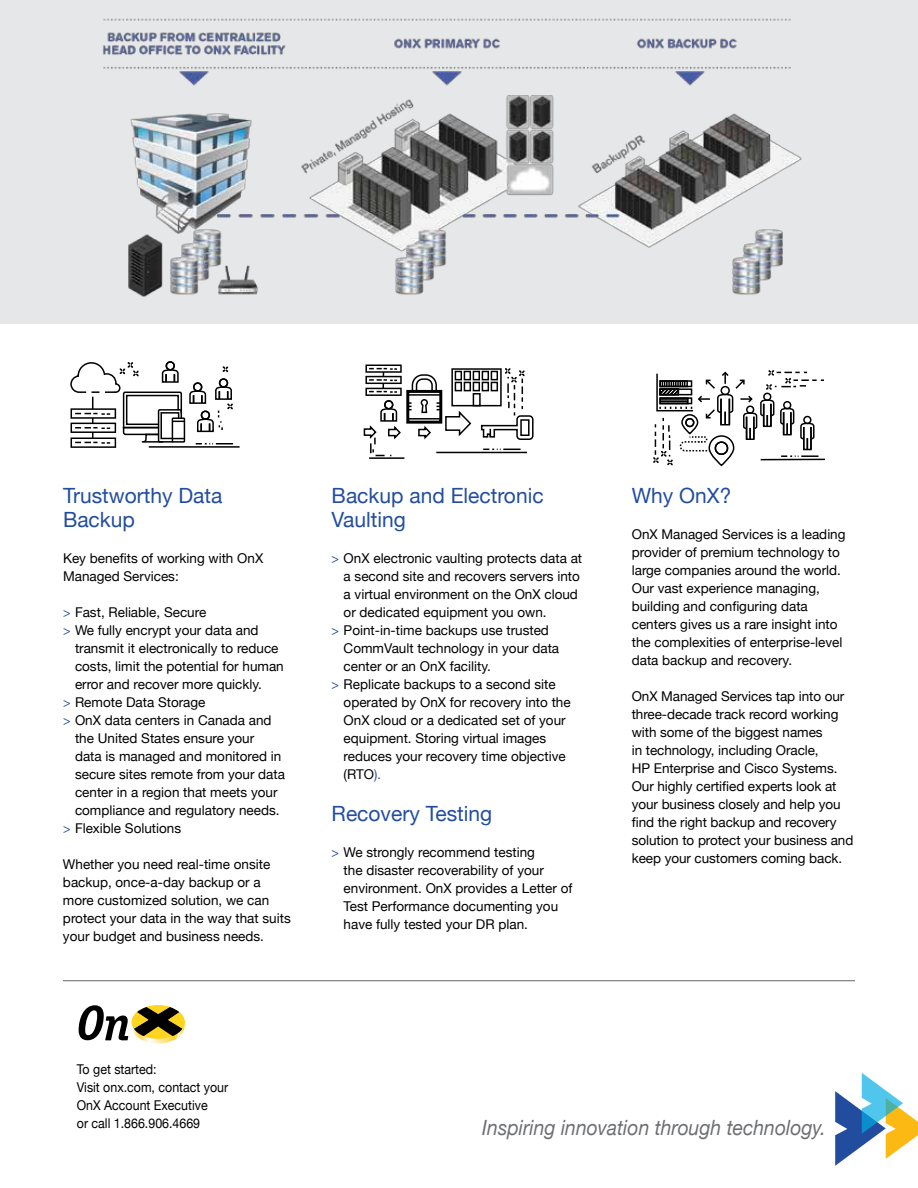
<style>
.page{position:relative;width:918px;height:1188px;background:#fff}
.page>*{position:absolute;margin:0;border:0;box-sizing:border-box;transform-origin:0 0}
.t1{font:21px/24px "Helvetica Neue";color:#224d9f}
.t2{font:italic 21px "Helvetica Neue";color:#6d6e71;scale:.92 1}
.t3{font:13.5px/18px "Helvetica Neue";color:#000}
.t4{font:13.5px/18px "Helvetica Neue";color:#000;scale:.92 1}
.s1{color:#224d9f}
</style>
<div class="page">
<svg style="left:79px;top:1005px;width:106px;height:38px"></svg>
<svg style="left:835px;top:1073px;width:83px;height:93px"></svg>
<hr style="left:63px;top:980px;width:792px;height:1px;background:#636466">
<div style="left:0;top:0;width:918px;height:324px;background:#e6e7e8"></div>
<hr style="left:149px;top:446px;width:91px;height:2px;background:#000">
<svg style="left:70px;top:361px;width:164px;height:87px"></svg>
<hr style="left:436px;top:452px;width:91px;height:1px;background:#000">
<svg style="left:483px;top:449px;width:38px;height:1px"></svg>
<div style="left:451px;top:368px;width:51px;height:38px;border:2px solid #000"></div>
<div style="left:473px;top:371px;width:7px;height:9px;border:2px solid #000"></div>
<div style="left:473px;top:382px;width:7px;height:9px;border:2px solid #000"></div>
<div style="left:473px;top:393px;width:8px;height:13px;border:2px solid #000"></div>
<svg style="left:480px;top:368px;width:54px;height:72px"></svg>
<hr style="left:369px;top:457px;width:35px;height:2px;background:#000">
<svg style="left:363px;top:364px;width:109px;height:92px"></svg>
<hr style="left:761px;top:459px;width:64px;height:1px;background:#000">
<svg style="left:653px;top:370px;width:171px;height:96px"></svg>
<div style="left:715px;top:441px;width:13px;height:14px;border:2px solid #000;border-radius:50%"></div>
<img style="left:103px;top:18px;width:699px;height:279px">
<h1 class="t1" style="left:63px;top:484px;width:161px">Trustworthy Data<br>Backup</h1>
<p class="t3" style="left:63px;top:550px;width:202px">Key benefits of working with OnX<br>Managed Services:</p>
<p class="t3" style="left:63px;top:604px;width:145px"><span class="s1">&gt;</span> Fast, Reliable, Secure</p>
<p class="t3" style="left:63px;top:622px;width:197px"><span class="s1">&gt;</span> We fully encrypt your data and</p>
<p class="t3" style="left:75px;top:640px;width:205px">transmit it electronically to reduce</p>
<p class="t3" style="left:75px;top:658px;width:210px">costs, limit the potential for human</p>
<p class="t3" style="left:75px;top:676px;width:189px">error and recover more quickly.</p>
<p class="t3" style="left:63px;top:694px;width:144px"><span class="s1">&gt;</span> Remote Data Storage</p>
<p class="t3" style="left:63px;top:712px;width:210px"><span class="s1">&gt;</span> OnX data centers in Canada and</p>
<p class="t3" style="left:75px;top:730px;width:181px">the United States ensure your</p>
<p class="t3" style="left:75px;top:748px;width:208px">data is managed and monitored in</p>
<p class="t3" style="left:75px;top:766px;width:212px">secure sites remote from your data</p>
<p class="t3" style="left:75px;top:784px;width:204px">center in a region that meets your</p>
<p class="t3" style="left:75px;top:802px;width:206px">compliance and regulatory needs.</p>
<p class="t3" style="left:63px;top:820px;width:120px"><span class="s1">&gt;</span> Flexible Solutions</p>
<p class="t3" style="left:63px;top:856px;width:229px">Whether you need real-time onsite backup, once-a-day backup or a more customized solution, we can protect your data in the way that suits your budget and business needs.</p>
<h1 class="t1" style="left:332px;top:484px;width:213px">Backup and Electronic<br>Vaulting</h1>
<p class="t3" style="left:332px;top:550px;width:252px"><span class="s1">&gt;</span> OnX electronic vaulting protects data at</p>
<p class="t3" style="left:344px;top:568px;width:238px">a second site and recovers servers into</p>
<p class="t3" style="left:344px;top:586px;width:236px">a virtual environment on the OnX cloud</p>
<p class="t3" style="left:344px;top:604px;width:205px">or dedicated equipment you own.</p>
<p class="t3" style="left:332px;top:622px;width:219px"><span class="s1">&gt;</span> Point-in-time backups use trusted</p>
<p class="t3" style="left:344px;top:640px;width:217px">CommVault technology in your data</p>
<p class="t3" style="left:344px;top:658px;width:149px">center or an OnX facility.</p>
<p class="t3" style="left:332px;top:676px;width:226px"><span class="s1">&gt;</span> Replicate backups to a second site</p>
<p class="t3" style="left:344px;top:694px;width:229px">operated by OnX for recovery into the</p>
<p class="t3" style="left:344px;top:712px;width:224px">OnX cloud or a dedicated set of your</p>
<p class="t3" style="left:344px;top:730px;width:204px">equipment. Storing virtual images</p>
<p class="t3" style="left:344px;top:748px;width:224px">reduces your recovery time objective</p>
<p class="t3" style="left:344px;top:766px;width:39px">(RTO<span class="s1">).</span></p>
<h1 class="t1" style="left:332px;top:802px;width:162px">Recovery Testing</h1>
<p class="t3" style="left:344px;top:844px;width:230px;text-indent:-12px"><span class="s1">&gt;</span> We strongly recommend testing<br>the disaster recoverability of your environment. OnX provides a Letter of Test Performance documenting you have fully tested your DR plan.</p>
<h1 class="t1" style="left:632px;top:484px;width:101px">Why OnX?</h1>
<p class="t3" style="left:632px;top:526px;width:215px">OnX Managed Services is a leading provider of premium technology to large companies around the world.<br>Our vast experience managing, building and configuring data centers gives us a rare insight into the complexities of enterprise-level data backup and recovery.</p>
<p class="t3" style="left:632px;top:688px;width:223px">OnX Managed Services tap into our three-decade track record working with some of the biggest names<br>in technology, including Oracle,<br>HP Enterprise and Cisco Systems.<br>Our highly certified experts look at your business closely and help you find the right backup and recovery solution to protect your business and keep your customers coming back.</p>
<p class="t4" style="left:77px;top:1061px;width:166px">To get started:<br>Visit onx.com, contact your<br>OnX Account Executive<br>or call 1.866.906.4669</p>
<h1 class="t2" style="left:482px;top:1112px;width:375px">Inspiring innovation through technology.</h1>
</div>
